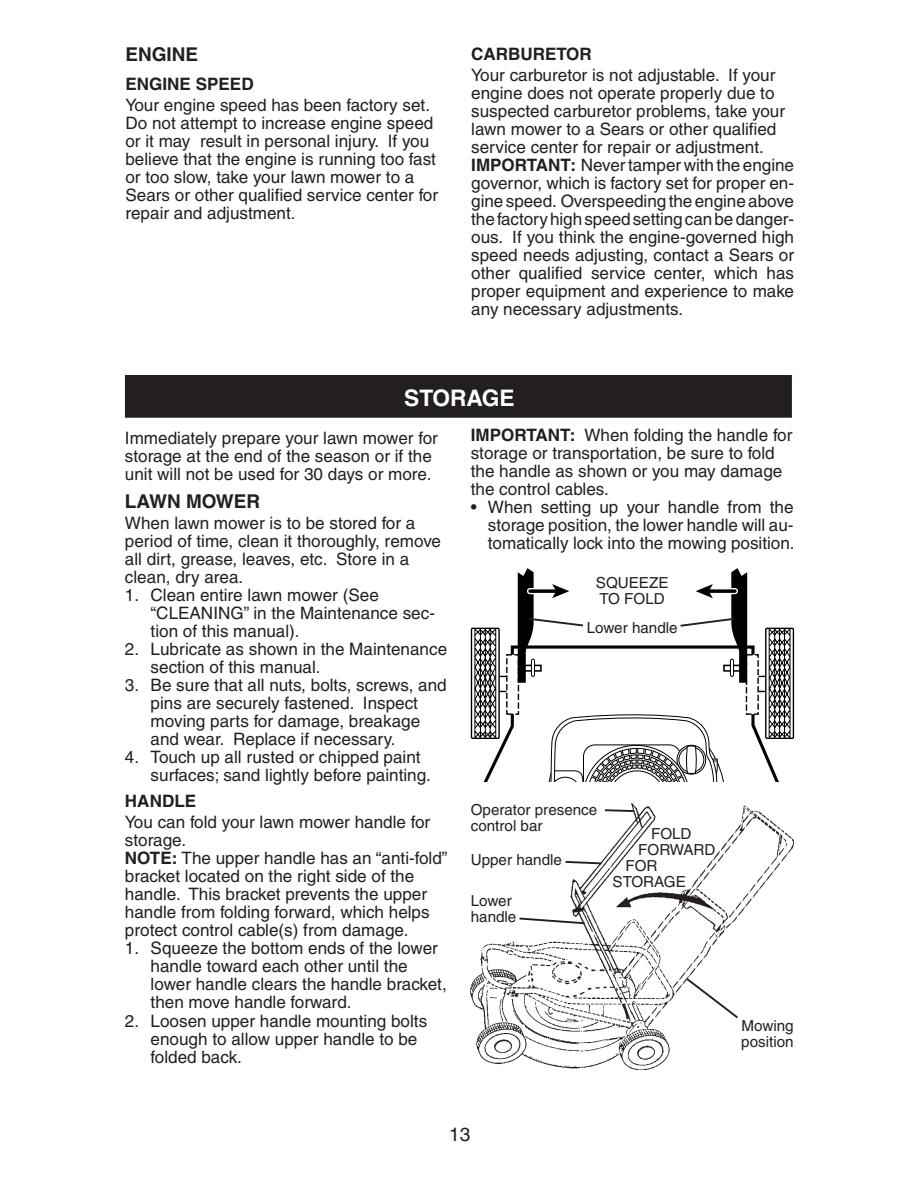
<style>
.page{position:relative;width:918px;height:1188px;background:#fff}
.page>*{position:absolute;margin:0;border:0;box-sizing:border-box;transform-origin:0 0}
.t1{font:700 22.8px "Helvetica";color:#fff}
.t2{font:700 19.05px "Helvetica";color:#231f20}
.t3{font:19.05px "Helvetica";color:#231f20}
.t4{font:17.1px/18px "Helvetica";color:#231f20}
.t5{font:700 17.1px "Helvetica";color:#231f20}
.t6{font:15.15px/16.2px "Helvetica";color:#231f20}
.s1{font-weight:700}
</style>
<div class="page">
<div style="left:125px;top:376px;width:666px;height:41px;background:#231f20"></div>
<div style="left:125px;top:375px;width:667px;height:43px;border:1px solid #231f20"></div>
<div style="left:765px;top:628px;width:29px;height:111px;border:1px solid #000"></div>
<div style="left:471px;top:628px;width:29px;height:111px;border:1px solid #000"></div>
<svg style="left:474px;top:568px;width:317px;height:214px"></svg>
<img style="left:471px;top:804px;width:323px;height:265px">
<svg style="left:517px;top:860px;width:223px;height:160px"></svg>
<svg style="left:603px;top:808px;width:33px;height:5px"></svg>
<p class="t2" style="left:125px;top:48px;width:74px">ENGINE</p>
<p class="t5" style="left:125px;top:78px;width:130px">ENGINE SPEED</p>
<p class="t4" style="left:125px;top:97px;width:314px">Your engine speed has been factory set.<br>Do not attempt to increase engine speed or it may result in personal injury. If you believe that the engine is running too fast or too slow, take your lawn mower to a Sears or other qualified service center for repair and adjustment.</p>
<p class="t5" style="left:471px;top:48px;width:122px">CARBURETOR</p>
<p class="t4" style="left:471px;top:67px;width:324px">Your carburetor is not adjustable. If your engine does not operate properly due to suspected carburetor problems, take your lawn mower to a Sears or other qualified service center for repair or ad just ment.<br><span class="s1">IMPORTANT:</span> Never tamper with the engine governor, which is factory set for proper en&shy;gine speed. Over speed ing the engine above the factory high speed setting can be danger&shy;ous. If you think the engine-governed high speed needs adjusting, contact a Sears or other qualified service center, which has proper equip ment and ex pe ri ence to make any nec es sary adjustments.</p>
<h1 class="t1" style="left:404px;top:389px;width:112px">STORAGE</h1>
<p class="t4" style="left:125px;top:431px;width:314px">Immediately prepare your lawn mower for storage at the end of the season or if the unit will not be used for 30 days or more.</p>
<p class="t2" style="left:125px;top:494px;width:137px">LAWN MOWER</p>
<p class="t4" style="left:125px;top:515px;width:317px">When lawn mower is to be stored for a period of time, clean it thor oughly, remove all dirt, grease, leaves, etc. Store in a clean, dry area.</p>
<p class="t4" style="left:151px;top:587px;width:286px;text-indent:-26px">1. Clean entire lawn mower (See “CLEANING” in the Maintenance sec&shy;tion of this manual).</p>
<p class="t4" style="left:151px;top:642px;width:298px;text-indent:-26px">2. Lubricate as shown in the Main te nance section of this manual.</p>
<p class="t4" style="left:151px;top:678px;width:298px;text-indent:-26px">3. Be sure that all nuts, bolts, screws, and pins are securely fas tened. Inspect moving parts for damage, breakage and wear. Replace if necessary.</p>
<p class="t4" style="left:151px;top:750px;width:282px;text-indent:-26px">4. Touch up all rusted or chipped paint surfaces; sand lightly before painting.</p>
<p class="t5" style="left:125px;top:795px;width:73px">HANDLE</p>
<p class="t4" style="left:125px;top:815px;width:324px">You can fold your lawn mower handle for storage.<br><span class="s1">NOTE:</span> The upper handle has an “anti-fold” bracket located on the right side of the handle. This bracket prevents the upper handle from folding forward, which helps protect control cable(s) from damage.</p>
<p class="t4" style="left:151px;top:941px;width:298px;text-indent:-26px">1. Squeeze the bottom ends of the lower handle toward each other until the lower handle clears the handle bracket, then move handle forward.</p>
<p class="t4" style="left:151px;top:1013px;width:278px;text-indent:-26px">2. Loosen upper handle mounting bolts enough to allow upper handle to be folded back.</p>
<p class="t4" style="left:471px;top:427px;width:323px"><span class="s1">IMPORTANT:</span> When folding the handle for storage or transportation, be sure to fold the handle as shown or you may damage the control cables.</p>
<p class="t4" style="left:488px;top:500px;width:308px;text-align:justify;text-indent:-17px">• When setting up your handle from the storage position, the lower han dle will au&shy;tomatically lock into the mow ing position.</p>
<p class="t6" style="left:596px;top:576px;width:74px">SQUEEZE<br>TO FOLD</p>
<p class="t6" style="left:587px;top:621px;width:92px">Lower handle</p>
<p class="t6" style="left:471px;top:803px;width:128px">Operator presence control bar</p>
<p class="t6" style="left:651px;top:827px;width:42px">FOLD</p>
<p class="t6" style="left:638px;top:843px;width:79px">FORWARD</p>
<p class="t6" style="left:625px;top:859px;width:34px">FOR</p>
<p class="t6" style="left:613px;top:875px;width:75px">STORAGE</p>
<p class="t6" style="left:471px;top:853px;width:93px">Upper handle</p>
<p class="t6" style="left:471px;top:894px;width:47px">Lower handle</p>
<p class="t6" style="left:741px;top:1019px;width:54px">Mowing position</p>
<p class="t3" style="left:449px;top:1128px;width:23px">13</p>
</div>
